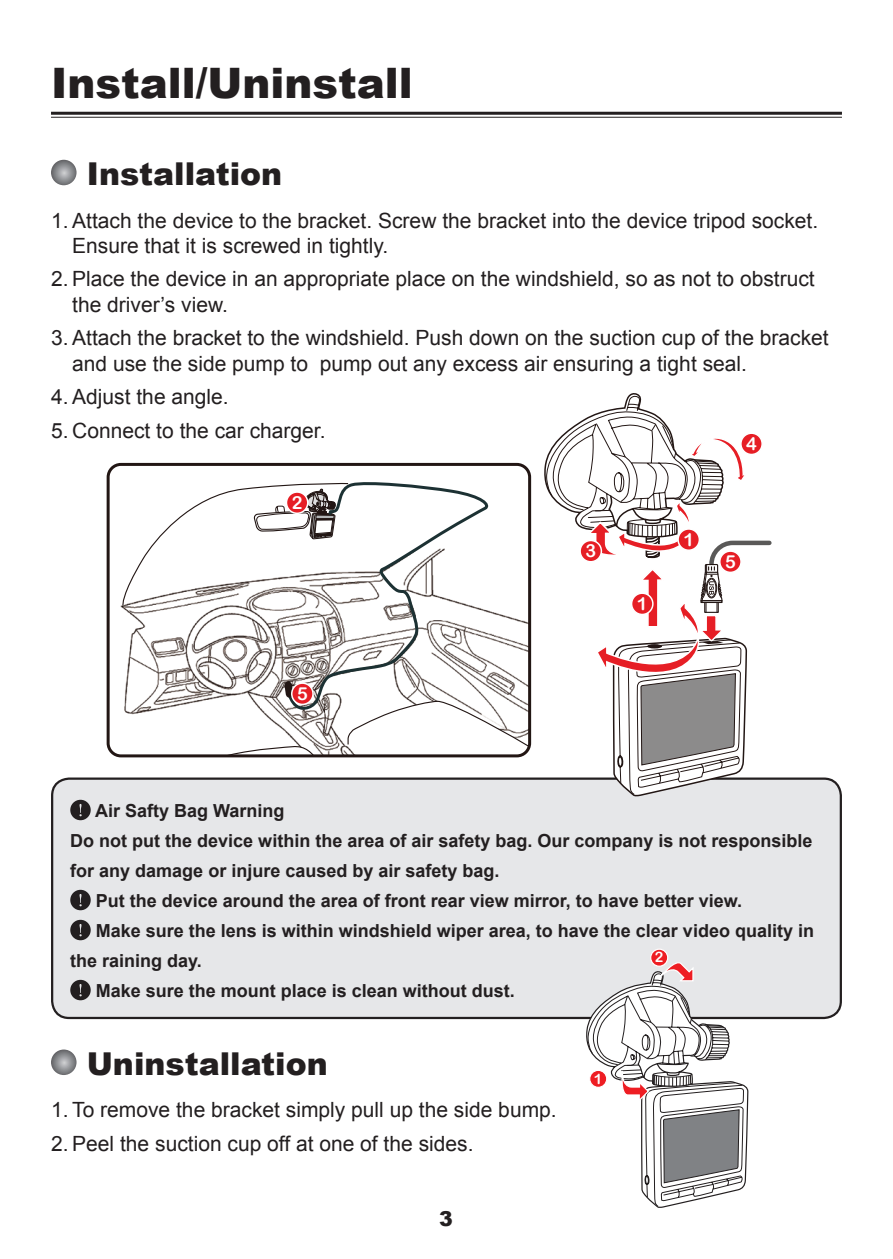
<style>
.page{position:relative;width:893px;height:1259px;background:#fff}
.page>*{position:absolute;margin:0;border:0;box-sizing:border-box;transform-origin:0 0}
.t1{font:900 42px "Arial";color:#231f20}
.t2{font:900 31.5px "Arial";color:#231f20}
.t3{font:21px/25.2px "Arial";color:#231f20}
.t4{font:900 20.4px "Arial";color:#231f20}
.t5{font:700 18px "Arial";color:#231f20}
.t6{font:18px "Arial Rounded MT Bold";color:#fff}
.t7{font:14.4px "Arial Rounded MT Bold";color:#fff}
</style>
<div class="page">
<div style="left:52px;top:778px;width:789px;height:240px;background:#e6e7e9;border-radius:17px"></div>
<svg style="left:70px;top:800px;width:21px;height:20px"></svg>
<svg style="left:70px;top:890px;width:21px;height:20px"></svg>
<svg style="left:70px;top:920px;width:21px;height:20px"></svg>
<svg style="left:70px;top:980px;width:21px;height:20px"></svg>
<div style="left:51px;top:777px;width:791px;height:242px;border:2px solid #231f20;border-radius:17px"></div>
<hr style="left:51px;top:112px;width:791px;height:3px;background:#231f20">
<hr style="left:51px;top:117px;width:791px;height:1px;background:#231f20">
<svg style="left:51px;top:160px;width:26px;height:25px"></svg>
<svg style="left:51px;top:1049px;width:26px;height:26px"></svg>
<svg style="left:583px;top:960px;width:166px;height:248px"></svg>
<div style="left:590px;top:1070px;width:17px;height:17px;background:#ee1d23;border-radius:50%"></div>
<div style="left:589px;top:1069px;width:18px;height:19px;border:1px solid #fff;border-radius:50%"></div>
<div style="left:651px;top:949px;width:17px;height:17px;background:#ee1d23;border-radius:50%"></div>
<div style="left:650px;top:948px;width:18px;height:18px;border:1px solid #fff;border-radius:50%"></div>
<svg style="left:540px;top:393px;width:234px;height:404px"></svg>
<div style="left:632px;top:593px;width:21px;height:21px;background:#e61e25;border-radius:50%"></div>
<div style="left:631px;top:592px;width:23px;height:23px;border:2px solid #fff;border-radius:50%"></div>
<div style="left:678px;top:529px;width:21px;height:21px;background:#e61e25;border-radius:50%"></div>
<div style="left:677px;top:528px;width:23px;height:23px;border:2px solid #fff;border-radius:50%"></div>
<div style="left:580px;top:540px;width:21px;height:22px;background:#e61e25;border-radius:50%"></div>
<div style="left:579px;top:540px;width:23px;height:22px;border:2px solid #fff;border-radius:50%"></div>
<div style="left:741px;top:433px;width:21px;height:21px;background:#e61e25;border-radius:50%"></div>
<div style="left:740px;top:432px;width:23px;height:23px;border:2px solid #fff;border-radius:50%"></div>
<div style="left:720px;top:551px;width:21px;height:21px;background:#e61e25;border-radius:50%"></div>
<div style="left:719px;top:550px;width:23px;height:23px;border:2px solid #fff;border-radius:50%"></div>
<img style="left:108px;top:464px;width:419px;height:292px">
<svg style="left:121px;top:481px;width:165px;height:125px"></svg>
<svg style="left:286px;top:481px;width:208px;height:195px"></svg>
<svg style="left:164px;top:676px;width:366px;height:80px"></svg>
<div style="left:107px;top:463px;width:424px;height:294px;border:3px solid #221614;border-radius:13px"></div>
<div style="left:286px;top:492px;width:22px;height:21px;background:#e61e25;border-radius:50%"></div>
<div style="left:286px;top:491px;width:22px;height:23px;border:2px solid #fff;border-radius:50%"></div>
<div style="left:292px;top:683px;width:21px;height:21px;background:#e61e25;border-radius:50%"></div>
<div style="left:291px;top:682px;width:23px;height:23px;border:2px solid #fff;border-radius:50%"></div>
<h1 class="t1" style="left:51px;top:53px;width:363px">Install/Uninstall</h1>
<h2 class="t2" style="left:87px;top:151px;width:197px">Installation</h2>
<p class="t3" style="left:72px;top:208px;width:747px;text-indent:-21px">1. Attach the device to the bracket. Screw the bracket into the device tripod socket.<br>Ensure that it is screwed in tightly.</p>
<p class="t3" style="left:72px;top:267px;width:744px;text-indent:-21px">2. Place the device in an appropriate place on the windshield, so as not to obstruct the driver’s view.</p>
<p class="t3" style="left:72px;top:325px;width:758px;text-indent:-21px">3. Attach the bracket to the windshield. Push down on the suction cup of the bracket and use the side pump to pump out any excess air ensuring a tight seal.</p>
<p class="t3" style="left:51px;top:384px;width:179px">4. Adjust the angle.</p>
<p class="t3" style="left:51px;top:418px;width:276px">5. Connect to the car charger.</p>
<p class="t6" style="left:746px;top:433px;width:12px">4</p>
<p class="t6" style="left:292px;top:491px;width:12px">2</p>
<p class="t6" style="left:297px;top:682px;width:12px">5</p>
<p class="t6" style="left:585px;top:540px;width:12px">3</p>
<p class="t6" style="left:637px;top:592px;width:12px">1</p>
<p class="t6" style="left:683px;top:528px;width:12px">1</p>
<p class="t6" style="left:725px;top:550px;width:12px">5</p>
<p class="t5" style="left:95px;top:798px;width:191px">Air Safty Bag Warning</p>
<p class="t5" style="left:70px;top:828px;width:744px">Do not put the device within the area of air safety bag. Our company is not responsible</p>
<p class="t5" style="left:70px;top:858px;width:431px">for any damage or injure caused by air safety bag.</p>
<p class="t5" style="left:96px;top:888px;width:648px">Put the device around the area of front rear view mirror, to have better view.</p>
<p class="t5" style="left:96px;top:918px;width:720px">Make sure the lens is within windshield wiper area, to have the clear video quality in</p>
<p class="t5" style="left:70px;top:948px;width:133px">the raining day.</p>
<p class="t5" style="left:96px;top:978px;width:421px">Make sure the mount place is clean without dust.</p>
<p class="t7" style="left:655px;top:948px;width:10px">2</p>
<h2 class="t2" style="left:87px;top:1041px;width:242px">Uninstallation</h2>
<p class="t3" style="left:51px;top:1097px;width:507px">1. To remove the bracket simply pull up the side bump.</p>
<p class="t3" style="left:51px;top:1131px;width:424px">2. Peel the suction cup off at one of the sides.</p>
<p class="t4" style="left:439px;top:1203px;width:15px">3</p>
<p class="t7" style="left:594px;top:1070px;width:10px">1</p>
</div>
